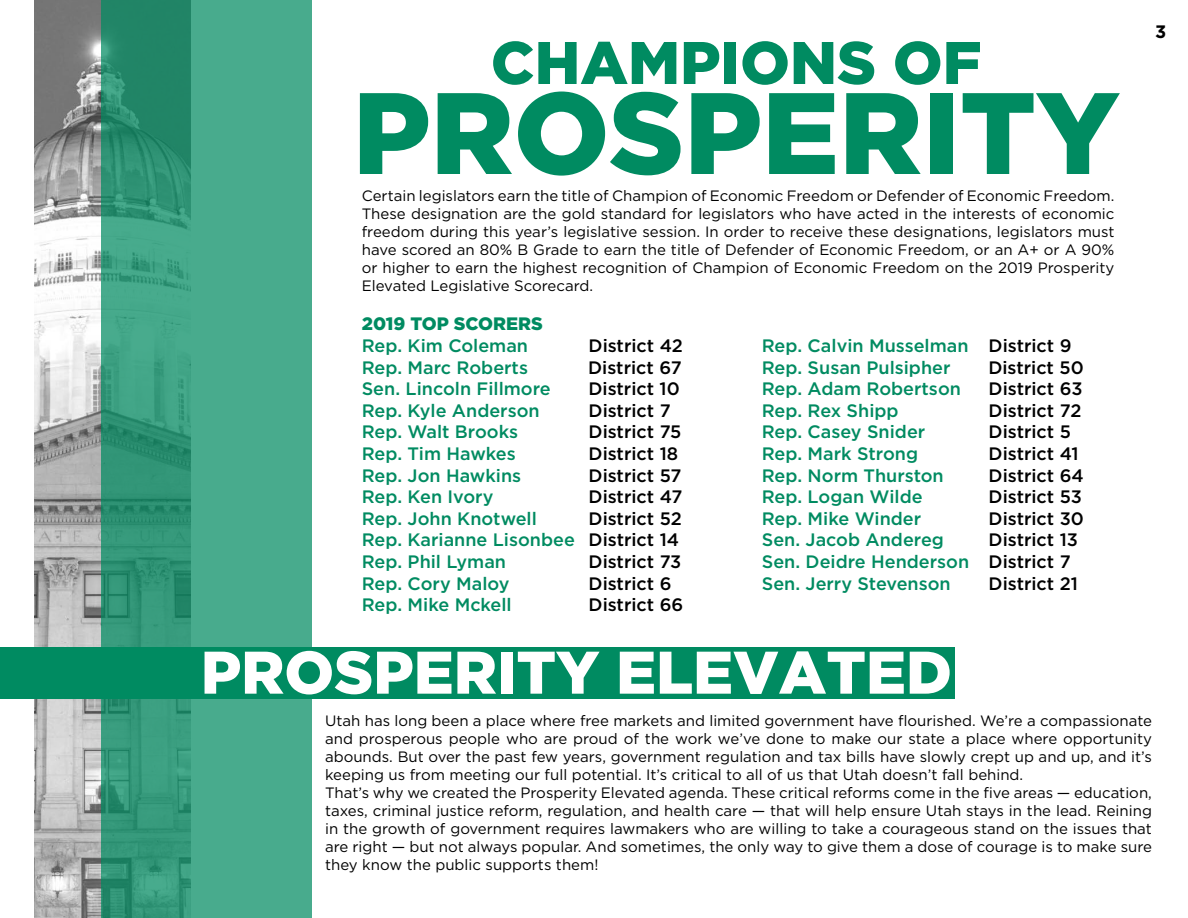
<style>
.page{position:relative;width:1188px;height:918px;background:#fff}
.page>*{position:absolute;margin:0;border:0;box-sizing:border-box;transform-origin:0 0}
.t1{font:900 115.5px "Gotham";color:#008b61}
.t2{font:900 60px "Gotham";color:#fff}
.t3{font:900 60px "Gotham";color:#008b61}
.t4{font:500 18px/21.6px "Gotham";color:#008b61}
.t5{font:500 18px "Gotham";color:#000}
.t6{font:900 18px "Gotham";color:#008b61}
.t7{font:700 18px "Gotham";color:#000}
.t8{font:15px/18px "Gotham";color:#000;text-align:justify}
.s1{color:#000}
</style>
<div class="page">
<img style="left:35px;top:0;width:67px;height:918px">
<svg style="left:102px;top:0;width:210px;height:918px;background:#3ea284"></svg>
<div style="left:0;top:647px;width:955px;height:52px;background:#008b61"></div>
<h2 class="t3" style="left:491px;top:21px;width:492px">CHAMPIONS OF</h2>
<h1 class="t1" style="left:353px;top:54px;width:768px">PROSPERITY</h1>
<p class="t8" style="left:362px;top:187px;width:754px">Certain legislators earn the title of Champion of Economic Freedom or Defender of Economic Freedom.<br>These designation are the gold standard for legislators who have acted in the interests of economic freedom during this year’s legislative session. In order to receive these designations, legislators must have scored an 80% B Grade to earn the title of Defender of Economic Freedom, or an A+ or A 90% or higher to earn the highest recognition of Champion of Economic Freedom on the 2019 Prosperity Elevated Legislative Scorecard.</p>
<p class="t6" style="left:362px;top:312px;width:183px">2019 TOP SCORERS</p>
<p class="t4" style="left:362px;top:335px;width:168px">Rep. Kim Coleman</p>
<p class="t5" style="left:589px;top:334px;width:96px">District 42</p>
<p class="t4" style="left:362px;top:356px;width:168px">Rep. Marc Roberts</p>
<p class="t5" style="left:588px;top:356px;width:95px">District 67</p>
<p class="t4" style="left:362px;top:378px;width:190px">Sen. Lincoln Fillmore</p>
<p class="t5" style="left:589px;top:377px;width:93px">District 10</p>
<p class="t4" style="left:362px;top:399px;width:179px">Rep. Kyle Anderson</p>
<p class="t5" style="left:589px;top:399px;width:84px">District 7</p>
<p class="t4" style="left:362px;top:421px;width:158px">Rep. Walt Brooks</p>
<p class="t5" style="left:589px;top:420px;width:94px">District 75</p>
<p class="t4" style="left:362px;top:443px;width:156px">Rep. Tim Hawkes</p>
<p class="t5" style="left:589px;top:442px;width:91px">District 18</p>
<p class="t4" style="left:362px;top:464px;width:161px">Rep. Jon Hawkins</p>
<p class="t5" style="left:589px;top:464px;width:94px">District 57</p>
<p class="t4" style="left:362px;top:486px;width:133px">Rep. Ken Ivory</p>
<p class="t5" style="left:589px;top:485px;width:95px">District 47</p>
<p class="t4" style="left:362px;top:507px;width:177px">Rep. John Knotwell</p>
<p class="t4" style="left:762px;top:335px;width:311px">Rep. Calvin Musselman <span class="s1">District 9<br></span>Rep. Susan Pulsipher</p>
<p class="t5" style="left:988px;top:356px;width:97px">District 50</p>
<p class="t4" style="left:762px;top:378px;width:201px">Rep. Adam Robertson</p>
<p class="t5" style="left:989px;top:377px;width:95px">District 63</p>
<p class="t4" style="left:762px;top:399px;width:138px">Rep. Rex Shipp</p>
<p class="t5" style="left:989px;top:399px;width:94px">District 72</p>
<p class="t4" style="left:762px;top:421px;width:165px">Rep. Casey Snider</p>
<p class="t5" style="left:989px;top:420px;width:84px">District 5</p>
<p class="t4" style="left:762px;top:443px;width:158px">Rep. Mark Strong</p>
<p class="t5" style="left:989px;top:442px;width:92px">District 41</p>
<p class="t4" style="left:762px;top:464px;width:183px">Rep. Norm Thurston</p>
<p class="t5" style="left:989px;top:464px;width:97px">District 64</p>
<p class="t4" style="left:762px;top:486px;width:162px">Rep. Logan Wilde</p>
<p class="t5" style="left:989px;top:485px;width:95px">District 53</p>
<p class="t4" style="left:762px;top:507px;width:161px">Rep. Mike Winder</p>
<p class="t5" style="left:989px;top:507px;width:97px">District 30</p>
<p class="t4" style="left:762px;top:529px;width:184px">Sen. Jacob Andereg</p>
<p class="t4" style="left:362px;top:507px;width:321px;text-indent:227px"><span class="s1">District 52<br></span>Rep. Karianne Lisonbee <span class="s1">District 14<br></span>Rep. Phil Lyman</p>
<p class="t4" style="left:762px;top:529px;width:318px;text-indent:227px"><span class="s1">District 13<br></span>Sen. Deidre Henderson <span class="s1">District 7<br></span>Sen. Jerry Stevenson</p>
<p class="t5" style="left:589px;top:550px;width:94px">District 73</p>
<p class="t4" style="left:362px;top:572px;width:149px">Rep. Cory Maloy</p>
<p class="t5" style="left:589px;top:572px;width:84px">District 6</p>
<p class="t4" style="left:362px;top:594px;width:152px">Rep. Mike Mckell</p>
<p class="t5" style="left:589px;top:593px;width:96px">District 66</p>
<p class="t5" style="left:989px;top:572px;width:91px">District 21</p>
<h2 class="t2" style="left:201px;top:638px;width:753px">PROSPERITY ELEVATED</h2>
<p class="t7" style="left:1155px;top:20px;width:13px">3</p>
<p class="t8" style="left:325px;top:711px;width:828px;text-align:left">Utah has long been a place where free markets and limited government have flourished. We’re a compassionate and prosperous people who are proud of the work we’ve done to make our state a place where opportunity abounds. But over the past few years, government regulation and tax bills have slowly crept up and up, and it’s keeping us from meeting our full potential. It’s critical to all of us that Utah doesn’t fall behind.<br>That’s why we created the Prosperity Elevated agenda. These critical reforms come in the five areas — education, taxes, criminal justice reform, regulation, and health care — that will help ensure Utah stays in the lead. Reining in the growth of government requires lawmakers who are willing to take a courageous stand on the issues that are right — but not always popular. And sometimes, the only way to give them a dose of courage is to make sure they know the public supports them!</p>
</div>
